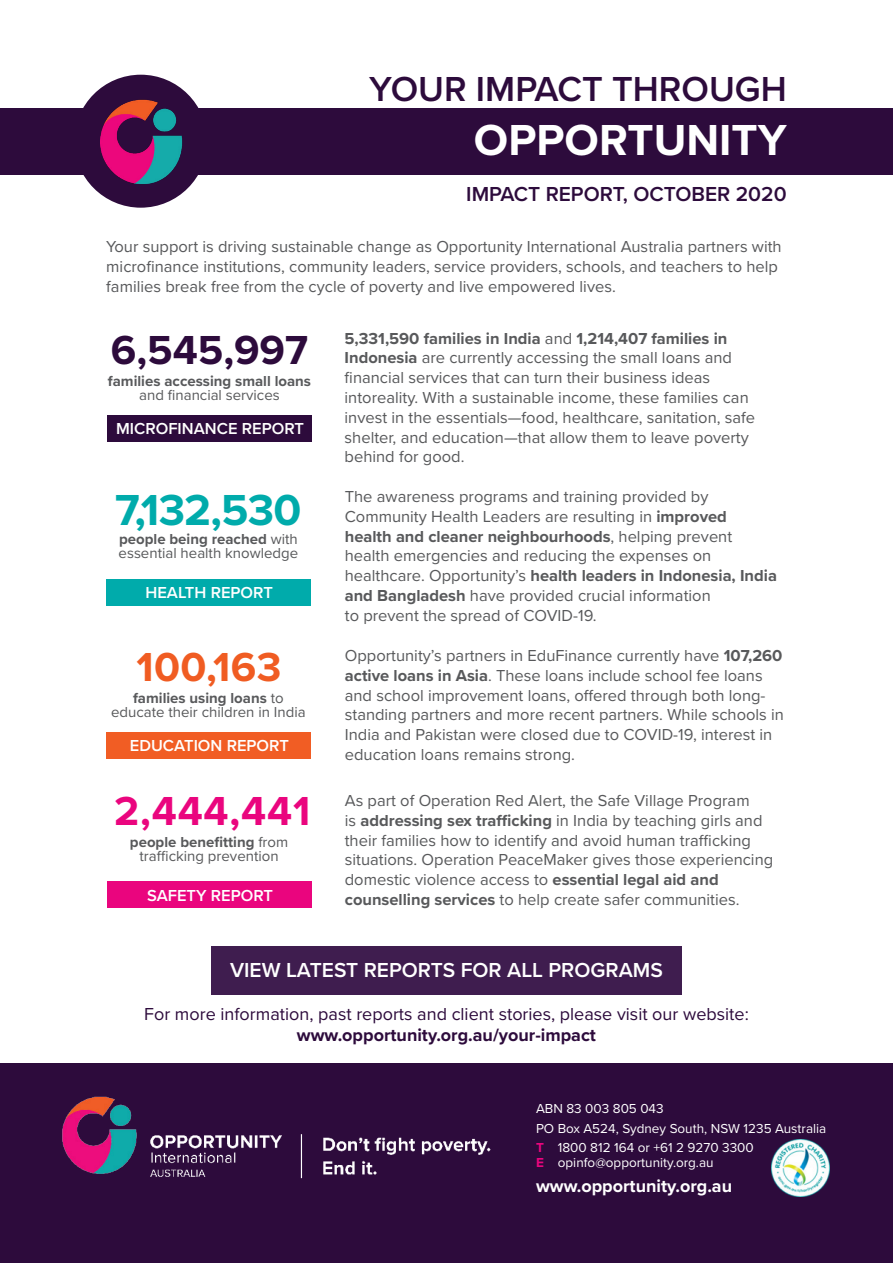
<style>
.page{position:relative;width:893px;height:1263px;background:#fff}
.page>*{position:absolute;margin:0;border:0;box-sizing:border-box;transform-origin:0 0}
.t1{font:700 45px "Proxima Nova";color:#fff}
.t2{font:700 45px "Proxima Nova";letter-spacing:-.015em;color:#00abab}
.t3{font:700 42px "Proxima Nova";letter-spacing:.02em;color:#ea057e}
.t4{font:700 42px "Proxima Nova";color:#2d0b3c}
.t5{font:700 42px "Proxima Nova";letter-spacing:.01em;color:#f05c22}
.t6{font:600 36px "Proxima Nova";color:#2d0b3c}
.t7{font:600 21px "Proxima Nova";color:#fff}
.t8{font:600 21px "Proxima Nova";color:#2d0b3c}
.t9{font:18px "Proxima Nova";color:#2d0b3c}
.t10{font:700 18px "Proxima Nova";color:#2d0b3c}
.t11{font:700 18px "Proxima Nova";color:#fff}
.t12{font:16.5px/19.8px "Proxima Nova";color:#58595b}
.t13{font:600 16.5px "Proxima Nova";color:#fff}
.t14{font:15px/14.1px "Proxima Nova";color:#58595b;text-align:center}
.t15{font:700 15px "Proxima Nova";color:#58595b}
.t16{font:13.5px/19.2px "Proxima Nova";color:#fff}
.s1{font-weight:700}
.s2{font-weight:700;color:#ea057e}
</style>
<div class="page">
<div style="left:0;top:1064px;width:893px;height:199px;background:#2d0b3c"></div>
<div style="left:0;top:108px;width:893px;height:67px;background:#2d0b3c"></div>
<div style="left:74px;top:75px;width:133px;height:133px;background:#2d0b3c;border-radius:50%"></div>
<img style="left:100px;top:99px;width:83px;height:85px">
<img style="left:62px;top:1096px;width:429px;height:83px">
<div style="left:212px;top:946px;width:470px;height:49px;background:#3f1d4f"></div>
<div style="left:107px;top:732px;width:204px;height:26px;background:#f15d24"></div>
<div style="left:107px;top:881px;width:205px;height:27px;background:#ea057e"></div>
<div style="left:107px;top:415px;width:205px;height:26px;background:#2d0b3c"></div>
<div style="left:106px;top:579px;width:205px;height:26px;background:#00abab"></div>
<img style="left:772px;top:1139px;width:57px;height:58px">
<h3 class="t6" style="left:369px;top:62px;width:419px">YOUR IMPACT THROUGH</h3>
<h1 class="t1" style="left:474px;top:107px;width:314px">OPPORTUNITY</h1>
<p class="t8" style="left:466px;top:178px;width:322px">IMPACT REPORT, OCTOBER 2020</p>
<p class="t12" style="left:106px;top:236px;width:677px">Your support is driving sustainable change as Opportunity International Australia partners with microfinance institutions, community leaders, service providers, schools, and teachers to help families break free from the cycle of poverty and live empowered lives.</p>
<h2 class="t4" style="left:111px;top:318px;width:199px">6,545,997</h2>
<p class="t15" style="left:108px;top:369px;width:205px">families accessing small loans</p>
<p class="t14" style="left:139px;top:387px;width:142px">and financial services</p>
<p class="t13" style="left:116px;top:416px;width:189px">MICROFINANCE REPORT</p>
<h1 class="t2" style="left:115px;top:476px;width:188px">7,132,530</h1>
<p class="t14" style="left:119px;top:531px;width:181px;text-align:left"><span class="s1">people being reached</span> with essential health knowledge</p>
<p class="t13" style="left:146px;top:580px;width:129px">HEALTH REPORT</p>
<h2 class="t5" style="left:136px;top:636px;width:147px">100,163</h2>
<p class="t14" style="left:111px;top:690px;width:196px"><span class="s1">families using loans</span> to educate their children in India</p>
<p class="t13" style="left:130px;top:733px;width:161px">EDUCATION REPORT</p>
<h2 class="t3" style="left:114px;top:779px;width:198px">2,444,441</h2>
<p class="t14" style="left:130px;top:834px;width:160px"><span class="s1">people benefitting</span> from trafficking prevention</p>
<p class="t13" style="left:147px;top:883px;width:128px">SAFETY REPORT</p>
<p class="t12" style="left:345px;top:327px;width:412px"><span class="s1">5,331,590 families in India</span> and <span class="s1">1,214,407 families in Indonesia</span> are currently accessing the small loans and financial services that can turn their business ideas intoreality. With a sustainable income, these families can invest in the essentials—food, healthcare, sanitation, safe shelter, and education—that allow them to leave poverty behind for good.</p>
<p class="t12" style="left:345px;top:486px;width:434px">The awareness programs and training provided by Community Health Leaders are resulting in <span class="s1">improved health and cleaner neighbourhoods</span>, helping prevent health emergencies and reducing the expenses on healthcare. Opportunity’s <span class="s1">health leaders in Indonesia, India and Bangladesh</span> have provided crucial information<br>to prevent the spread of COVID-19.</p>
<p class="t12" style="left:345px;top:645px;width:441px">Opportunity’s partners in EduFinance currently have <span class="s1">107,260 active loans in Asia</span>. These loans include school fee loans and school improvement loans, offered through both long&shy;standing partners and more recent partners. While schools in India and Pakistan were closed due to COVID-19, interest in education loans remains strong.</p>
<p class="t12" style="left:345px;top:790px;width:430px">As part of Operation Red Alert, the Safe Village Program<br>is <span class="s1">addressing sex trafficking</span> in India by teaching girls and their families how to identify and avoid human trafficking situations. Operation PeaceMaker gives those experiencing domestic violence access to <span class="s1">essential legal aid and counselling services</span> to help create safer communities.</p>
<p class="t7" style="left:230px;top:954px;width:434px">VIEW LATEST REPORTS FOR ALL PROGRAMS</p>
<p class="t9" style="left:144px;top:1001px;width:606px">For more information, past reports and client stories, please visit our website:</p>
<p class="t10" style="left:297px;top:1022px;width:301px">www.opportunity.org.au/your-impact</p>
<p class="t16" style="left:536px;top:1099px;width:292px">ABN 83 003 805 043<br>PO Box A524, Sydney South, NSW 1235 Australia<br><span class="s2">T</span> 1800 812 164 or +61 2 9270 3300</p>
<p class="t16" style="left:536px;top:1152px;width:179px"><span class="s2">E</span> opinfo@opportunity.org.au</p>
<p class="t11" style="left:536px;top:1173px;width:198px">www.opportunity.org.au</p>
</div>
